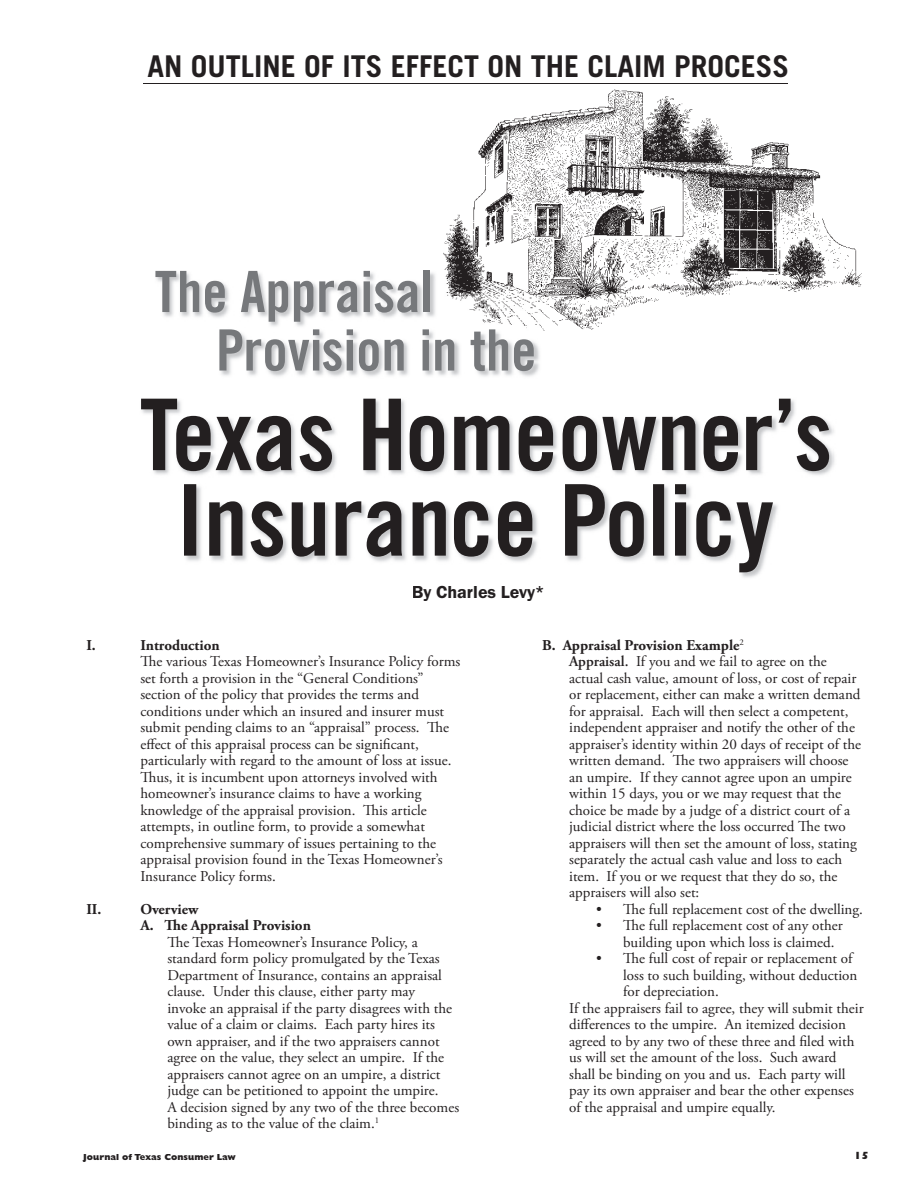
<style>
.page{position:relative;width:918px;height:1188px;background:#fff}
.page>*{position:absolute;margin:0;border:0;box-sizing:border-box;transform-origin:0 0}
.t1{font:57px/58.5px "Trade Gothic Bold Cond Twenty";color:#76787b}
.t2{font:700 30px "Trade Gothic";color:#231f20}
.t3{font:600 18px "Franklin Got ITC";color:#231f20}
.t4{font:15px/16.5px "Adobe Garamond Pro";color:#231f20}
.t5{font:700 15px/16.5px "Adobe Garamond Pro";color:#231f20}
.t6{font:800 10.5px "Gill Sans";color:#231f20}
.t7{font:800 9px "Gill Sans";color:#231f20}
.s1{font-weight:700}
.s2{font-weight:600}
</style>
<div class="page">
<img style="left:141px;top:398px;width:694px;height:180px">
<img style="left:141px;top:399px;width:691px;height:72px">
<img style="left:184px;top:484px;width:589px;height:88px">
<img style="left:443px;top:89px;width:419px;height:242px">
<img style="left:156px;top:272px;width:384px;height:105px">
<img style="left:443px;top:270px;width:98px;height:63px">
<hr style="left:143px;top:84px;width:644px;height:1px;background:#231f20">
<h2 class="t2" style="left:147px;top:48px;width:643px">AN OUTLINE OF ITS EFFECT ON THE CLAIM PROCESS</h2>
<h1 class="t1" style="left:216px;top:262px;width:322px;text-indent:-61px">The Appraisal<br>Provision in the</h1>
<p class="t3" style="left:412px;top:581px;width:134px">By Charles Levy*</p>
<p class="t4" style="left:569px;top:637px;width:293px;text-indent:-27px"><span class="s1">B. Appraisal Provision Example</span><sup>2<br></sup><span class="s2">Appraisal.</span> If you and we fail to agree on the actual cash value, amount of loss, or cost of repair or replacement, either can make a written demand for appraisal. Each will then select a competent, independent appraiser and notify the other of the appraiser’s identity within 20 days of receipt of the written demand. The two appraisers will choose an umpire. If they cannot agree upon an umpire within 15 days, you or we may request that the choice be made by a judge of a district court of a judicial district where the loss occurred The two appraisers will then set the amount of loss, stating separately the actual cash value and loss to each item. If you or we request that they do so, the appraisers will also set:</p>
<p class="t4" style="left:596px;top:901px;width:268px">• The full replacement cost of the dwelling.</p>
<p class="t4" style="left:623px;top:918px;width:221px;text-indent:-27px">• The full replacement cost of any other building upon which loss is claimed.</p>
<p class="t4" style="left:596px;top:951px;width:258px">• The full cost of repair or replacement of</p>
<p class="t4" style="left:623px;top:967px;width:236px">loss to such building, without deduction</p>
<p class="t4" style="left:623px;top:984px;width:97px">for depreciation.</p>
<p class="t4" style="left:569px;top:1000px;width:296px">If the appraisers fail to agree, they will submit their</p>
<p class="t4" style="left:569px;top:1017px;width:278px">differences to the umpire. An itemized decision</p>
<p class="t4" style="left:569px;top:1033px;width:287px">agreed to by any two of these three and filed with</p>
<p class="t4" style="left:569px;top:1050px;width:269px">us will set the amount of the loss. Such award</p>
<p class="t4" style="left:569px;top:1066px;width:278px">shall be binding on you and us. Each party will</p>
<p class="t4" style="left:569px;top:1083px;width:286px">pay its own appraiser and bear the other expenses</p>
<p class="t4" style="left:569px;top:1099px;width:208px">of the appraisal and umpire equally.</p>
<p class="t5" style="left:86px;top:637px;width:11px">I.</p>
<p class="t5" style="left:140px;top:637px;width:81px">Introduction</p>
<p class="t4" style="left:140px;top:654px;width:322px">The various Texas Homeowner’s Insurance Policy forms set forth a provision in the “General Conditions” section of the policy that provides the terms and conditions under which an insured and insurer must submit pending claims to an “appraisal” process. The effect of this appraisal process can be significant, particularly with regard to the amount of loss at issue.<br>Thus, it is incumbent upon attorneys involved with homeowner’s insurance claims to have a working knowledge of the appraisal provision. This article attempts, in outline form, to provide a somewhat comprehensive summary of issues pertaining to the appraisal provision found in the Texas Homeowner’s Insurance Policy forms.</p>
<p class="t5" style="left:86px;top:901px;width:17px">II.</p>
<p class="t5" style="left:140px;top:901px;width:172px">Overview<br>A. The Appraisal Provision</p>
<p class="t4" style="left:167px;top:934px;width:293px">The Texas Homeowner’s Insurance Policy, a standard form policy promulgated by the Texas Department of Insurance, contains an appraisal clause. Under this clause, either party may<br>invoke an appraisal if the party disagrees with the value of a claim or claims. Each party hires its own appraiser, and if the two appraisers cannot agree on the value, they select an umpire. If the appraisers cannot agree on an umpire, a district judge can be petitioned to appoint the umpire.<br>A decision signed by any two of the three becomes binding as to the value of the claim.<sup>1</sup></p>
<p class="t7" style="left:83px;top:1152px;width:154px">Journal of Texas Consumer Law</p>
<p class="t6" style="left:854px;top:1149px;width:16px">15</p>
</div>
